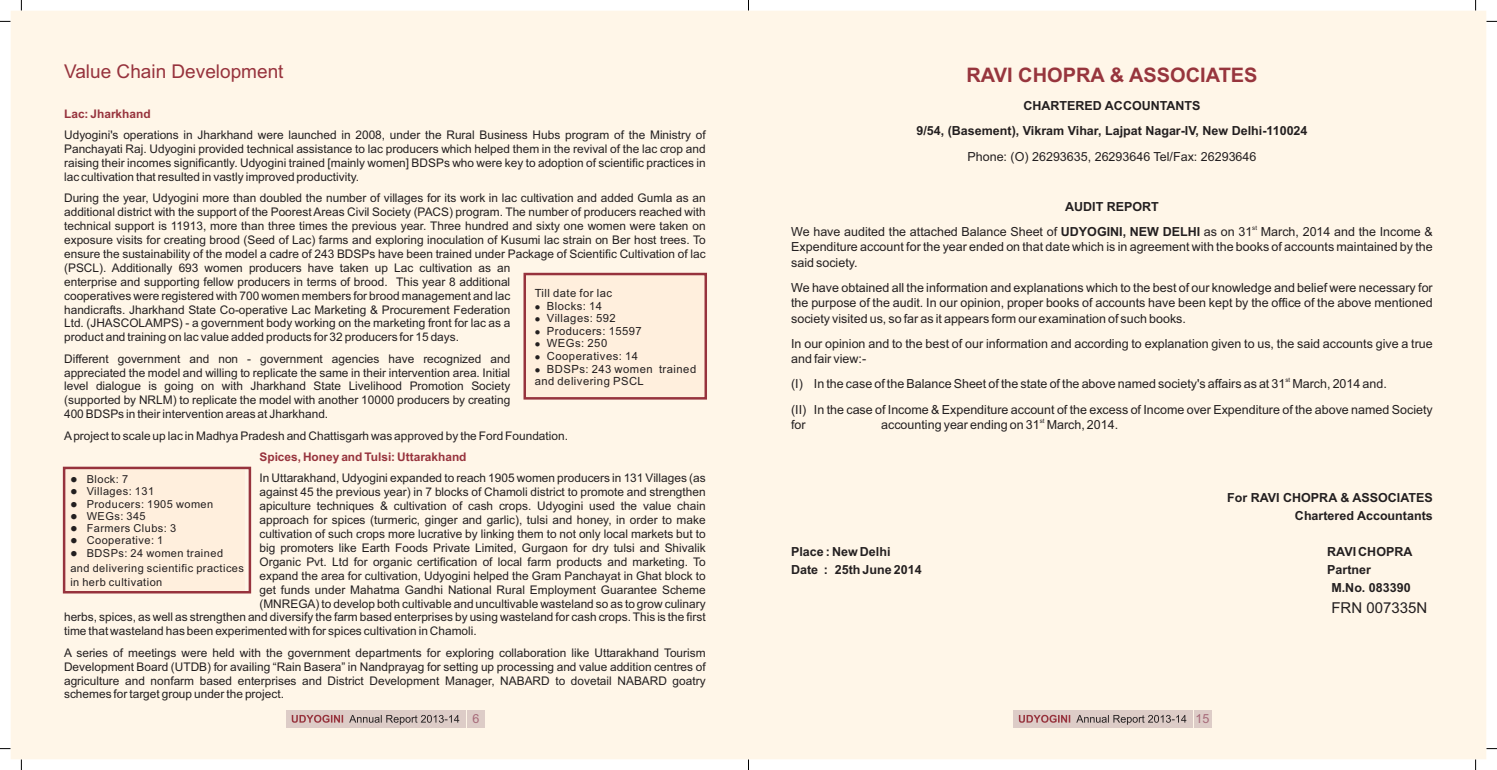
<style>
.page{position:relative;width:1497px;height:770px;background:#fff}
.page>*{position:absolute;margin:0;border:0;box-sizing:border-box;transform-origin:0 0}
.t1{font:700 20px "Arial";color:#97353d}
.t2{font:19px "Arial";color:#97333d}
.t3{font:15px "Arial";color:#231f20}
.t4{font:12.5px/15.4px "Arial";color:#231f20;text-align:justify}
.t5{font:700 12.5px/18.1px "Arial";color:#231f20;text-align:center}
.t6{font:12.5px "Arial";color:#a66978}
.t7{font:11.88px/13.9px "Arial";color:#231f20;text-align:justify}
.t8{font:700 11.88px "Arial";color:#97333d}
.t9{font:11.25px/12.6px "Arial";letter-spacing:.04em;color:#231f20}
.t10{font:11px/14.8px "Arial";letter-spacing:.04em;color:#231f20}
.t11{font:6.25px "Arial";color:#231f20}
.s1{font-weight:700}
</style>
<div class="page">
<div style="left:11px;top:11px;width:1475px;height:748px;background:#fff6e8"></div>
<div style="left:524px;top:275px;width:181px;height:122px;background:#ffefdd"></div>
<div style="left:64px;top:469px;width:181px;height:122px;background:#ffefdd"></div>
<div style="left:523px;top:273px;width:184px;height:126px;border:3px solid #97333d"></div>
<div style="left:63px;top:466px;width:188px;height:127px;border:3px solid #97333d"></div>
<div style="left:285px;top:710px;width:180px;height:17px;background:#ddccc7"></div>
<svg style="left:292px;top:714px;width:51px;height:8px"></svg>
<svg style="left:349px;top:715px;width:110px;height:9px"></svg>
<div style="left:467px;top:710px;width:17px;height:17px;background:#ddccc7"></div>
<div style="left:1012px;top:710px;width:180px;height:17px;background:#ddccc7"></div>
<svg style="left:1018px;top:714px;width:52px;height:8px"></svg>
<svg style="left:1076px;top:715px;width:110px;height:9px"></svg>
<div style="left:1194px;top:710px;width:17px;height:17px;background:#ddccc7"></div>
<h2 class="t2" style="left:64px;top:64px;width:221px">Value Chain Development</h2>
<p class="t8" style="left:64px;top:109px;width:88px">Lac: Jharkhand</p>
<p class="t7" style="left:64px;top:129px;width:643px">Udyogini's operations in Jharkhand were launched in 2008, under the Rural Business Hubs program of the Ministry of Panchayati Raj. Udyogini provided technical assistance to lac producers which helped them in the revival of the lac crop and raising their incomes significantly. Udyogini trained [mainly women] BDSPs who were key to adoption of scientific practices in lac cultivation that resulted in vastly improved productivity.</p>
<p class="t7" style="left:64px;top:192px;width:643px;text-align:left">During the year, Udyogini more than doubled the number of villages for its work in lac cultivation and added Gumla as an additional district with the support of the Poorest Areas Civil Society (PACS) program. The number of producers reached with technical support is 11913, more than three times the previous year. Three hundred and sixty one women were taken on exposure visits for creating brood (Seed of Lac) farms and exploring inoculation of Kusumi lac strain on Ber host trees. To ensure the sustainability of the model a cadre of 243 BDSPs have been trained under Package of Scientific Cultivation of lac (PSCL). Additionally 693 women producers have taken up Lac cultivation as an<br>enterprise and supporting fellow producers in terms of brood. This year 8 additional<br>cooperatives were registered with 700 women members for brood management and lac<br>handicrafts. Jharkhand State Co-operative Lac Marketing &amp; Procurement Federation<br>Ltd. (JHASCOLAMPS) - a government body working on the marketing front for lac as a<br>product and training on lac value added products for 32 producers for 15 days.</p>
<p class="t7" style="left:64px;top:352px;width:447px">Different government and non - government agencies have recognized and appreciated the model and willing to replicate the same in their intervention area. Initial level dialogue is going on with Jharkhand State Livelihood Promotion Society (supported by NRLM) to replicate the model with another 10000 producers by creating 400 BDSPs in their intervention areas at Jharkhand.</p>
<p class="t7" style="left:64px;top:429px;width:505px">Aproject to scale up lac in Madhya Pradesh and Chattisgarh was approved by the Ford Foundation.</p>
<p class="t8" style="left:259px;top:452px;width:208px">Spices, Honey and Tulsi: Uttarakhand</p>
<p class="t7" style="left:259px;top:472px;width:447px">In Uttarakhand, Udyogini expanded to reach 1905 women producers in 131 Villages (as</p>
<p class="t7" style="left:259px;top:486px;width:447px">against 45 the previous year) in 7 blocks of Chamoli district to promote and strengthen</p>
<p class="t7" style="left:259px;top:500px;width:447px">apiculture techniques &amp; cultivation of cash crops. Udyogini used the value chain</p>
<p class="t7" style="left:259px;top:514px;width:447px">approach for spices (turmeric, ginger and garlic), tulsi and honey, in order to make</p>
<p class="t7" style="left:259px;top:527px;width:447px">cultivation of such crops more lucrative by linking them to not only local markets but to</p>
<p class="t7" style="left:259px;top:541px;width:447px">big promoters like Earth Foods Private Limited, Gurgaon for dry tulsi and Shivalik</p>
<p class="t7" style="left:259px;top:555px;width:447px">Organic Pvt. Ltd for organic certification of local farm products and marketing. To</p>
<p class="t7" style="left:259px;top:569px;width:447px">expand the area for cultivation, Udyogini helped the Gram Panchayat in Ghat block to</p>
<p class="t7" style="left:259px;top:583px;width:447px">get funds under Mahatma Gandhi National Rural Employment Guarantee Scheme</p>
<p class="t7" style="left:259px;top:597px;width:447px">(MNREGA) to develop both cultivable and uncultivable wasteland so as to grow culinary</p>
<p class="t7" style="left:64px;top:611px;width:643px">herbs, spices, as well as strengthen and diversify the farm based enterprises by using wasteland for cash crops. This is the first</p>
<p class="t7" style="left:64px;top:625px;width:414px">time that wasteland has been experimented with for spices cultivation in Chamoli.</p>
<p class="t7" style="left:64px;top:646px;width:643px">A series of meetings were held with the government departments for exploring collaboration like Uttarakhand Tourism Development Board (UTDB) for availing “Rain Basera” in Nandprayag for setting up processing and value addition centres of agriculture and nonfarm based enterprises and District Development Manager, NABARD to dovetail NABARD goatry schemes for target group under the project.</p>
<p class="t9" style="left:534px;top:288px;width:79px">Till date for lac</p>
<p class="t9" style="left:534px;top:300px;width:69px">● Blocks: 14</p>
<p class="t9" style="left:534px;top:313px;width:83px">● Villages: 592</p>
<p class="t9" style="left:534px;top:325px;width:109px">● Producers: 15597</p>
<p class="t9" style="left:534px;top:338px;width:74px">● WEGs: 250</p>
<p class="t9" style="left:534px;top:351px;width:105px">● Cooperatives: 14</p>
<p class="t9" style="left:534px;top:363px;width:163px">● BDSPs: 243 women trained and delivering PSCL</p>
<p class="t10" style="left:70px;top:472px;width:59px">● Block: 7</p>
<p class="t10" style="left:70px;top:485px;width:85px">● Villages: 131</p>
<p class="t10" style="left:70px;top:497px;width:144px">● Producers: 1905 women</p>
<p class="t10" style="left:70px;top:509px;width:77px">● WEGs: 345</p>
<p class="t10" style="left:70px;top:522px;width:107px">● Farmers Clubs: 3</p>
<p class="t10" style="left:70px;top:534px;width:94px">● Cooperative: 1</p>
<p class="t10" style="left:70px;top:546px;width:175px">● BDSPs: 24 women trained and delivering scientific practices in herb cultivation</p>
<h1 class="t1" style="left:966px;top:68px;width:293px">RAVI CHOPRA &amp; ASSOCIATES</h1>
<p class="t5" style="left:916px;top:94px;width:392px;line-height:25.1px">CHARTERED ACCOUNTANTS<br>9/54, (Basement), Vikram Vihar, Lajpat Nagar-IV, New Delhi-110024</p>
<p class="t4" style="left:967px;top:150px;width:290px">Phone: (O) 26293635, 26293646 Tel/Fax: 26293646</p>
<p class="t5" style="left:1065px;top:198px;width:95px">AUDIT REPORT</p>
<p class="t11" style="left:1252px;top:225px;width:6px">st</p>
<p class="t4" style="left:791px;top:225px;width:643px">We have audited the attached Balance Sheet of <span class="s1">UDYOGINI, NEW DELHI</span> as on 31 March, 2014 and the Income &amp; Expenditure account for the year ended on that date which is in agreement with the books of accounts maintained by the said society.</p>
<p class="t4" style="left:791px;top:281px;width:643px">We have obtained all the information and explanations which to the best of our knowledge and belief were necessary for the purpose of the audit. In our opinion, proper books of accounts have been kept by the office of the above mentioned society visited us, so far as it appears form our examination of such books.</p>
<p class="t4" style="left:791px;top:337px;width:643px">In our opinion and to the best of our information and according to explanation given to us, the said accounts give a true and fair view:-</p>
<p class="t11" style="left:1285px;top:377px;width:6px">st</p>
<p class="t4" style="left:791px;top:372px;width:643px;line-height:25.1px">(I) In the case of the Balance Sheet of the state of the above named society's affairs as at 31 March, 2014 and.<br>(II) In the case of Income &amp; Expenditure account of the excess of Income over Expenditure of the above named Society</p>
<p class="t11" style="left:1039px;top:418px;width:6px">st</p>
<p class="t4" style="left:791px;top:418px;width:16px">for</p>
<p class="t4" style="left:881px;top:418px;width:238px">accounting year ending on 31 March, 2014.</p>
<p class="t5" style="left:1227px;top:489px;width:207px;text-align:right">For RAVI CHOPRA &amp; ASSOCIATES<br>Chartered Accountants</p>
<p class="t5" style="left:791px;top:543px;width:101px">Place : New Delhi</p>
<p class="t5" style="left:1327px;top:543px;width:87px">RAVI CHOPRA</p>
<p class="t5" style="left:791px;top:562px;width:132px">Date : 25th June 2014</p>
<p class="t5" style="left:1331px;top:562px;width:81px;text-align:left;text-indent:-4px">Partner<br>M.No. 083390</p>
<p class="t3" style="left:1331px;top:602px;width:97px">FRN 007335N</p>
<p class="t6" style="left:472px;top:714px;width:8px">6</p>
<p class="t6" style="left:1195px;top:714px;width:15px">1 52</p>
</div>
